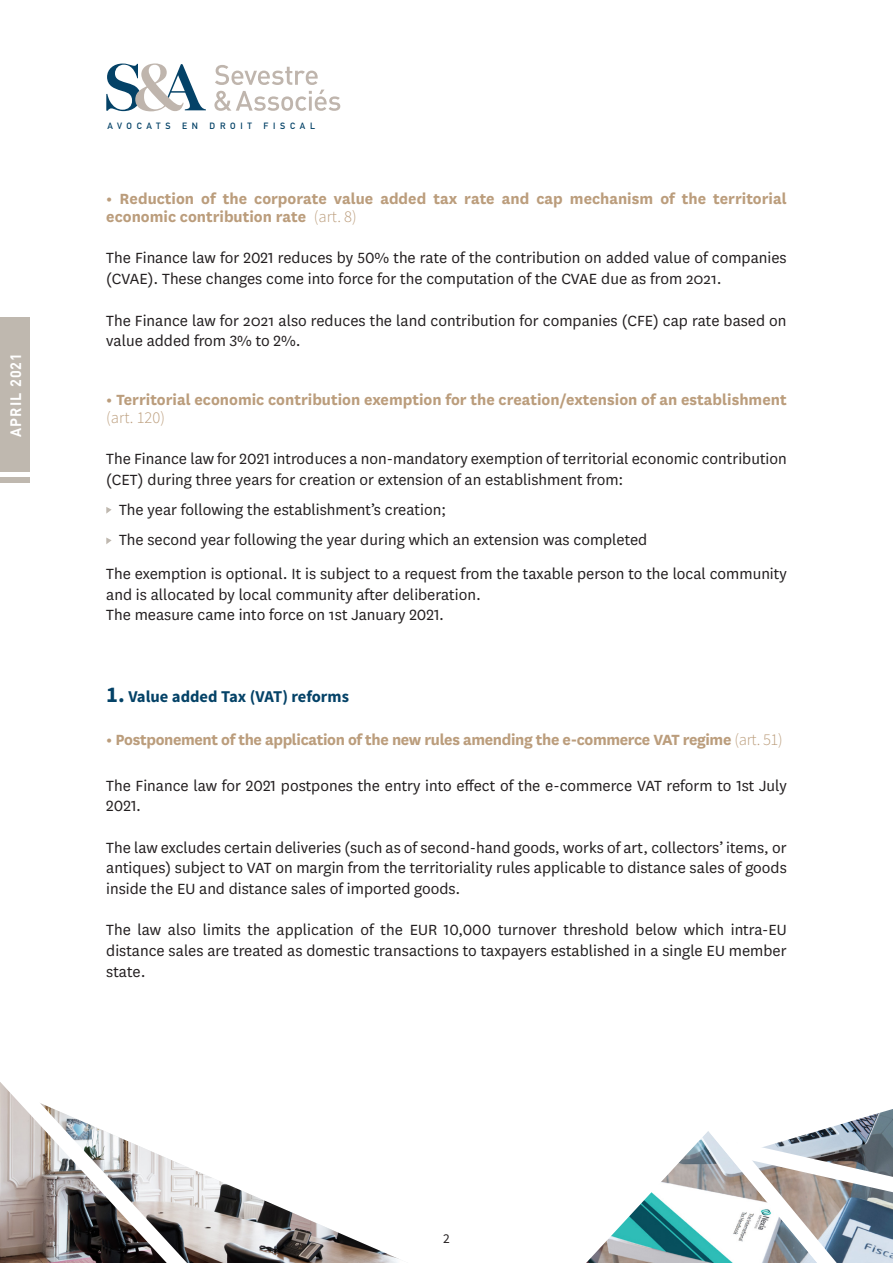
<style>
.page{position:relative;width:893px;height:1263px;background:#fff}
.page>*{position:absolute;margin:0;border:0;box-sizing:border-box;transform-origin:0 0}
.t1{font:17.25px/20.7px "National";color:#231f20}
.t2{font:700 17.25px/18px "National";color:#bb9d7c}
.t3{font:700 17.25px "National";letter-spacing:-.02em;color:#bb9d7c}
.t4{font:700 16.5px "Source Sans Pro";color:#044267}
.t5{font:300 16.5px "Source Sans Pro";color:#bb9d7c}
.t6{font:700 15px "DIN";letter-spacing:.075em;color:#fff;scale:.95 1}
.t7{font:13.5px "Source Sans Pro";color:#231f20}
.t8{font:700 9px "DIN Alternate";letter-spacing:.525em;color:#044267}
.s1{font-family:"Source Sans Pro";font-weight:300;font-size:16.5px}
.s2{font-size:22.5px}
</style>
<div class="page">
<img style="left:203px;top:1174px;width:196px;height:89px">
<svg style="left:0;top:1082px;width:203px;height:181px"></svg>
<svg style="left:586px;top:1109px;width:307px;height:154px"></svg>
<svg style="left:214px;top:65px;width:126px;height:46px"></svg>
<svg style="left:106px;top:63px;width:100px;height:48px"></svg>
<div style="left:0;top:318px;width:30px;height:154px;background:#bfb8af"></div>
<div style="left:0;top:478px;width:30px;height:5px;background:#bfb8af"></div>
<svg style="left:106px;top:507px;width:6px;height:7px"></svg>
<svg style="left:106px;top:537px;width:6px;height:7px"></svg>
<p class="t6" style="left:6px;top:437px;width:90px;rotate:-90deg">APRIL 2021</p>
<p class="t8" style="left:107px;top:119px;width:65px">AVOCATS</p>
<p class="t8" style="left:182px;top:119px;width:17px">E N</p>
<p class="t8" style="left:210px;top:119px;width:44px">DROIT</p>
<p class="t8" style="left:264px;top:119px;width:53px">FISCAL</p>
<p class="t2" style="left:106px;top:189px;width:682px">• Reduction of the corporate value added tax rate and cap mechanism of the territorial economic contribution rate <span class="s1">(art. 8)</span></p>
<p class="t1" style="left:106px;top:247px;width:682px">The Finance law for 2021 reduces by 50% the rate of the contribution on added value of companies (CVAE). These changes come into force for the computation of the CVAE due as from 2021.</p>
<p class="t1" style="left:106px;top:309px;width:682px">The Finance law for 2021 also reduces the land contribution for companies (CFE) cap rate based on value added from 3% to 2%.</p>
<p class="t2" style="left:106px;top:389px;width:682px">• Territorial economic contribution exemption for the creation/extension of an establishment</p>
<p class="t5" style="left:106px;top:407px;width:60px">(art. 120)</p>
<p class="t1" style="left:106px;top:447px;width:682px">The Finance law for 2021 introduces a non-mandatory exemption of territorial economic contribution (CET) during three years for creation or extension of an establishment from:</p>
<p class="t1" style="left:119px;top:498px;width:329px">The year following the establishment’s creation;</p>
<p class="t1" style="left:119px;top:528px;width:530px">The second year following the year during which an extension was completed</p>
<p class="t1" style="left:106px;top:562px;width:682px">The exemption is optional. It is subject to a request from the taxable person to the local community and is allocated by local community after deliberation.</p>
<p class="t1" style="left:106px;top:604px;width:339px">The measure came into force on 1st January 2021.</p>
<p class="t4" style="left:106px;top:686px;width:244px"><span class="s2">1.</span> Value added Tax (VAT) reforms</p>
<p class="t3" style="left:106px;top:727px;width:678px">• Postponement of the application of the new rules amending the e-commerce VAT regime <span class="s1">(art. 51)</span></p>
<p class="t1" style="left:106px;top:774px;width:682px">The Finance law for 2021 postpones the entry into effect of the e-commerce VAT reform to 1st July<br>2021.</p>
<p class="t1" style="left:106px;top:836px;width:682px;text-align:justify">The law excludes certain deliveries (such as of second-hand goods, works of art, collectors’ items, or antiques) subject to VAT on margin from the territoriality rules applicable to distance sales of goods inside the EU and distance sales of imported goods.</p>
<p class="t1" style="left:106px;top:919px;width:682px;text-align:justify">The law also limits the application of the EUR 10,000 turnover threshold below which intra-EU distance sales are treated as domestic transactions to taxpayers established in a single EU member state.</p>
<p class="t7" style="left:443px;top:1230px;width:8px">2</p>
</div>
